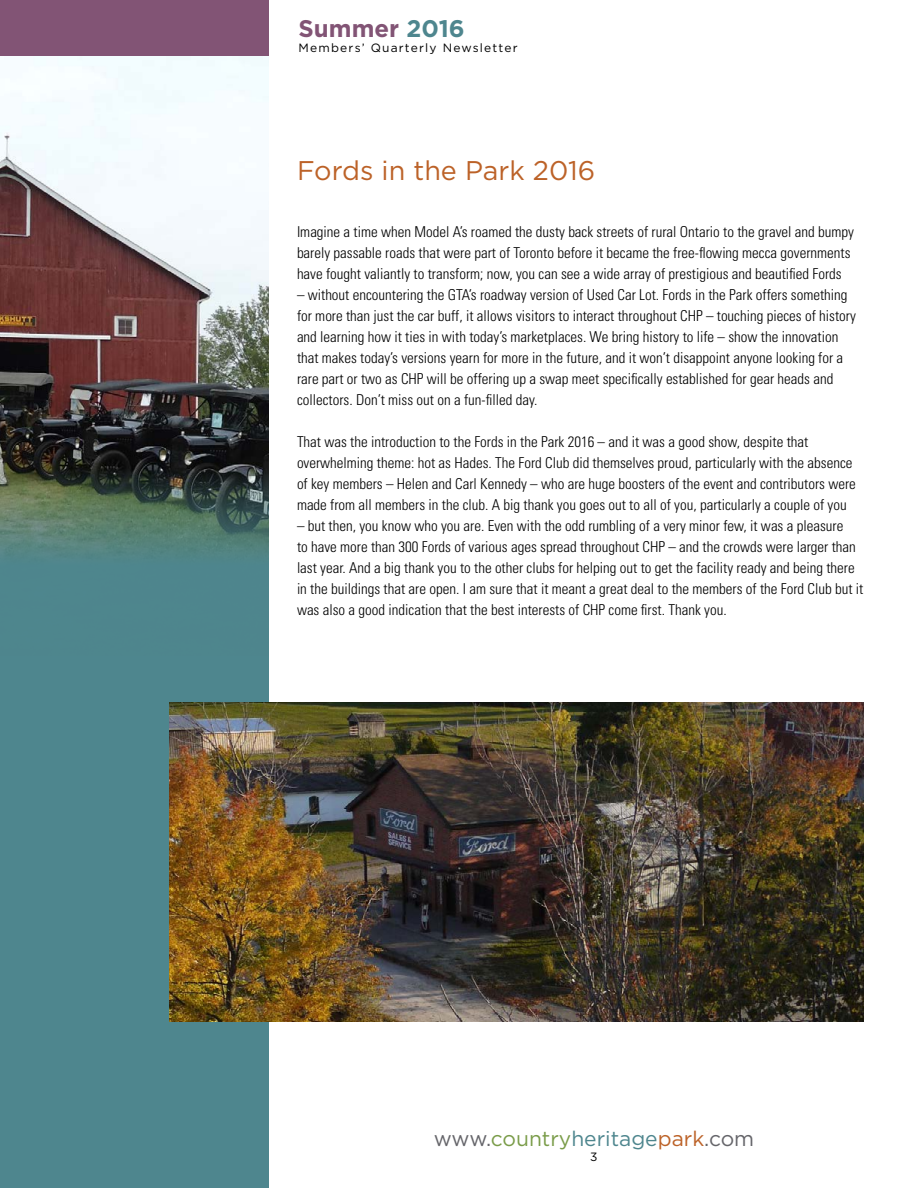
<style>
.page{position:relative;width:918px;height:1188px;background:#fff}
.page>*{position:absolute;margin:0;border:0;box-sizing:border-box;transform-origin:0 0}
.t1{font:27px "Gotham";color:#bc6228}
.t2{font:700 24px "Gotham";color:#825475}
.t3{font:21px "Gotham";color:#65656a}
.t4{font:300 condensed 15px/21px "Univers";color:#000}
.t5{font:12px "Gotham";letter-spacing:.1em;color:#000}
.s1{color:#4e868e}
.s2{color:#7a9c49}
.s3{color:#bc6228}
</style>
<div class="page">
<div style="left:0;top:71px;width:269px;height:1117px;background:#4e868e"></div>
<div style="left:0;top:0;width:269px;height:57px;background:#825475"></div>
<img style="left:0;top:57px;width:269px;height:500px">
<img style="left:170px;top:702px;width:694px;height:320px">
<h2 class="t2" style="left:299px;top:15px;width:168px">Summer <span class="s1">2016</span></h2>
<p class="t5" style="left:299px;top:41px;width:221px">Members’ Quarterly Newsletter</p>
<h1 class="t1" style="left:297px;top:155px;width:300px">Fords in the Park 2016</h1>
<p class="t4" style="left:297px;top:221px;width:559px">Imagine a time when Model A’s roamed the dusty back streets of rural Ontario to the gravel and bumpy barely passable roads that were part of Toronto before it became the free-flowing mecca governments have fought valiantly to transform; now, you can see a wide array of prestigious and beautified Fords</p>
<p class="t4" style="left:297px;top:284px;width:560px">– without encountering the GTA’s roadway version of Used Car Lot. Fords in the Park offers something for more than just the car buff, it allows visitors to interact throughout CHP – touching pieces of history and learning how it ties in with today’s marketplaces. We bring history to life – show the innovation that makes today’s versions yearn for more in the future, and it won’t disappoint anyone looking for a rare part or two as CHP will be offering up a swap meet specifically established for gear heads and collectors. Don’t miss out on a fun-filled day.</p>
<p class="t4" style="left:297px;top:431px;width:560px">That was the introduction to the Fords in the Park 2016 – and it was a good show, despite that overwhelming theme: hot as Hades. The Ford Club did themselves proud, particularly with the absence of key members – Helen and Carl Kennedy – who are huge boosters of the event and contributors were made from all members in the club. A big thank you goes out to all of you, particularly a couple of you</p>
<p class="t4" style="left:297px;top:515px;width:568px">– but then, you know who you are. Even with the odd rumbling of a very minor few, it was a pleasure<br>to have more than 300 Fords of various ages spread throughout CHP – and the crowds were larger than last year. And a big thank you to the other clubs for helping out to get the facility ready and being there in the buildings that are open. I am sure that it meant a great deal to the members of the Ford Club but it was also a good indication that the best interests of CHP come first. Thank you.</p>
<h3 class="t3" style="left:434px;top:1127px;width:322px">www.<span class="s2">country</span><span class="s1">heritage</span><span class="s3">park</span>.com</h3>
<p class="t5" style="left:590px;top:1150px;width:9px">3</p>
</div>
